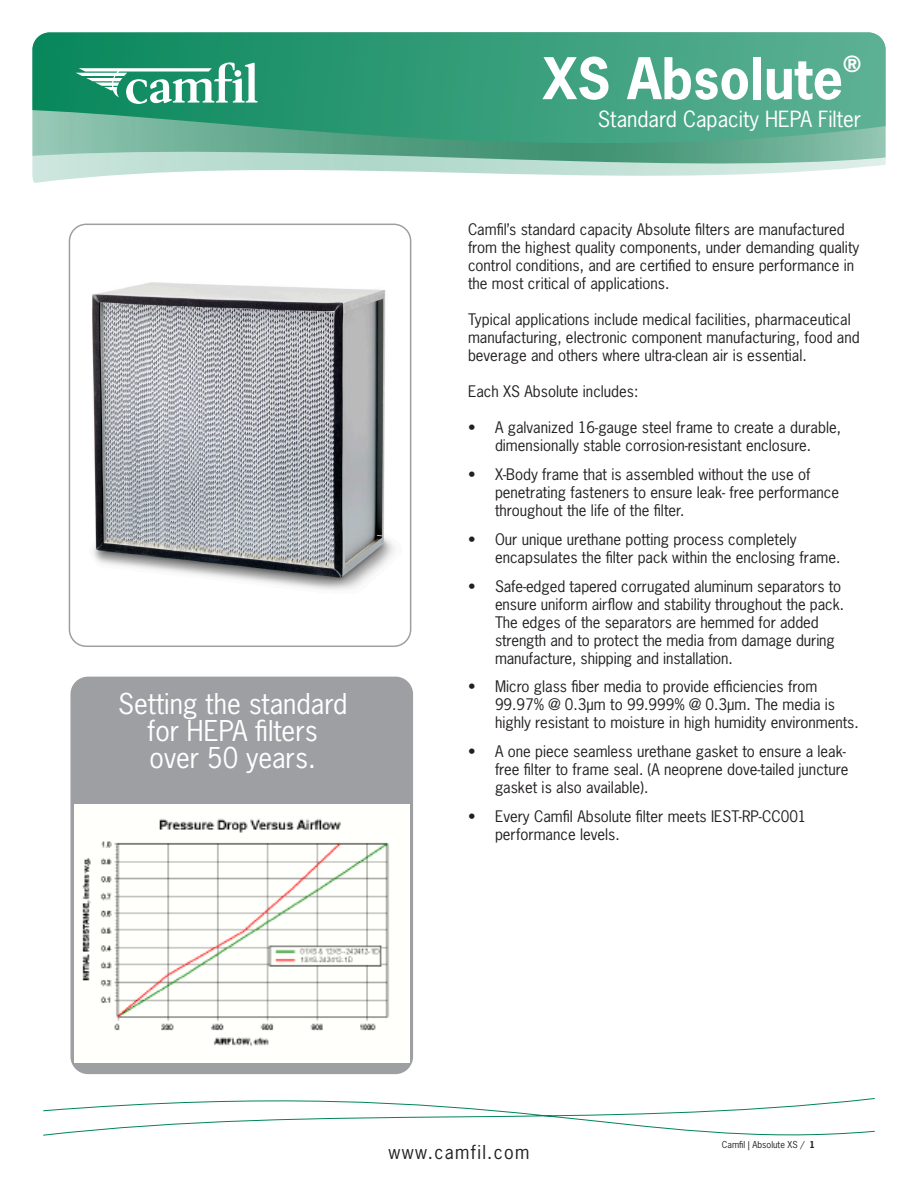
<style>
.page{position:relative;width:918px;height:1188px;background:#fff}
.page>*{position:absolute;margin:0;border:0;box-sizing:border-box;transform-origin:0 0}
.t1{font:700 54px "News Gothic Std";color:#fff}
.t2{font:27px/27px "News Gothic Std";color:#fff;text-align:center}
.t3{font:21px "News Gothic Std";color:#fff}
.t4{font:700 21px "News Gothic Std";color:#fff}
.t5{font:18px "News Gothic Std";letter-spacing:.075em;color:#231f20}
.t6{font:15px/18px "News Gothic Std";color:#231f20}
.t7{font:9px "News Gothic Std";color:#231f20}
.s1{font-weight:700}
</style>
<div class="page">
<svg style="left:32px;top:32px;width:854px;height:151px;background:#5daf92"></svg>
<div style="left:71px;top:677px;width:341px;height:396px;background:#9d9fa2;border-radius:17px"></div>
<div style="left:70px;top:677px;width:343px;height:397px;border:2px solid #9d9fa2;border-radius:17px"></div>
<svg style="left:43px;top:1074px;width:832px;height:62px"></svg>
<svg style="left:76px;top:62px;width:182px;height:42px"></svg>
<div style="left:234px;top:70px;width:7px;height:7px;background:#fff;border-radius:50%"></div>
<img style="left:92px;top:282px;width:302px;height:308px">
<div style="left:69px;top:224px;width:342px;height:423px;border:2px solid #9d9fa2;border-radius:17px"></div>
<img style="left:75px;top:804px;width:335px;height:259px">
<p class="t2" style="left:118px;top:690px;width:231px">Setting the standard for HEPA filters</p>
<p class="t2" style="left:150px;top:744px;width:168px">over 50 years.</p>
<p class="t1" style="left:542px;top:43px;width:302px">XS Absolute</p>
<p class="t4" style="left:843px;top:50px;width:20px">®</p>
<p class="t3" style="left:598px;top:106px;width:265px">Standard Capacity HEPA Filter</p>
<p class="t6" style="left:468px;top:220px;width:393px">Camfil’s standard capacity Absolute filters are manufactured from the highest quality components, under demanding quality control conditions, and are certified to ensure performance in the most critical of applications.</p>
<p class="t6" style="left:468px;top:310px;width:393px">Typical applications include medical facilities, pharmaceutical manufacturing, electronic component manufacturing, food and beverage and others where ultra-clean air is essential.</p>
<p class="t6" style="left:468px;top:382px;width:172px">Each XS Absolute includes:</p>
<p class="t6" style="left:468px;top:418px;width:375px;text-align:center">• A galvanized 16-gauge steel frame to create a durable, dimensionally stable corrosion-resistant enclosure.</p>
<p class="t6" style="left:495px;top:465px;width:346px;text-indent:-27px">• X-Body frame that is assembled without the use of penetrating fasteners to ensure leak- free performance throughout the life of the filter.</p>
<p class="t6" style="left:495px;top:530px;width:347px;text-indent:-27px">• Our unique urethane potting process completely encapsulates the filter pack within the enclosing frame.</p>
<p class="t6" style="left:495px;top:577px;width:351px;text-indent:-27px">• Safe-edged tapered corrugated aluminum separators to ensure uniform airflow and stability throughout the pack.<br>The edges of the separators are hemmed for added strength and to protect the media from damage during manufacture, shipping and installation.</p>
<p class="t6" style="left:495px;top:678px;width:365px;text-indent:-27px">• Micro glass fiber media to provide efficiencies from<br>99.97% @ 0.3µm to 99.999% @ 0.3µm. The media is highly resistant to moisture in high humidity environments.</p>
<p class="t6" style="left:495px;top:742px;width:355px;text-indent:-27px">• A one piece seamless urethane gasket to ensure a leak&shy;free filter to frame seal. (A neoprene dove-tailed juncture gasket is also available).</p>
<p class="t6" style="left:495px;top:807px;width:313px;text-indent:-27px">• Every Camfil Absolute filter meets IEST-RP-CC001 performance levels.</p>
<p class="t5" style="left:388px;top:1140px;width:143px">www.camfil.com</p>
<p class="t7" style="left:722px;top:1139px;width:95px">Camfil | Absolute XS / <span class="s1">1</span></p>
</div>
